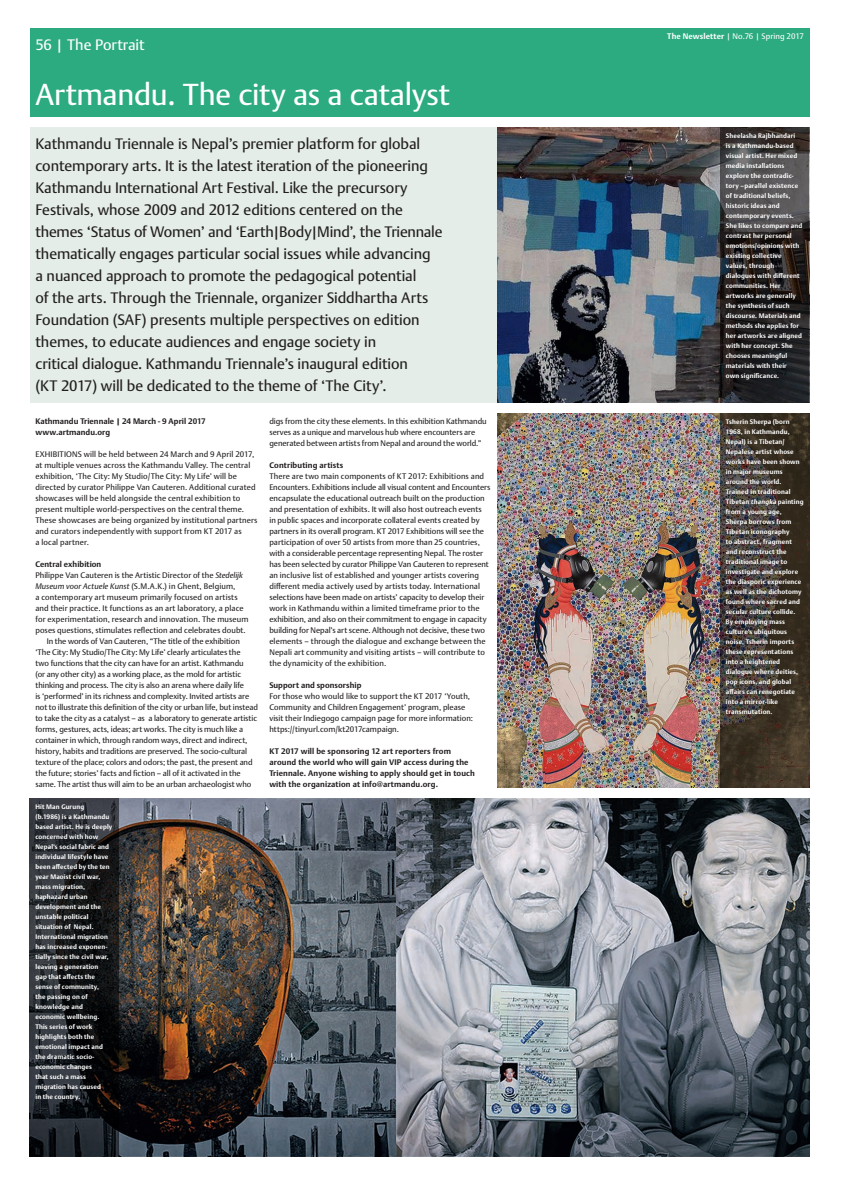
<style>
.page{position:relative;width:845px;height:1185px;background:#fff}
.page>*{position:absolute;margin:0;border:0;box-sizing:border-box;transform-origin:0 0}
.t1{font:30px "DTL Argo TPRO";letter-spacing:-.01em;color:#fff}
.t2{font:15px/22px "DTL Argo TPRO";letter-spacing:-.005em;color:#231f20}
.t3{font:15px "DTL Argo TPRO";letter-spacing:-.005em;color:#fff}
.t4{font:8px/11px "DTL Argo TPRO";color:#231f20}
.t5{font:700 8px/11px "DTL Argo TPRO";letter-spacing:.01em;color:#231f20}
.t6{font:8px "DTL Argo TPRO";letter-spacing:.01em;color:#fff}
.t7{font:700 6.5px/10px "DTL Argo TPRO";letter-spacing:.02em;color:#fff}
.s1{font-style:italic}
.s2{font-weight:700}
</style>
<div class="page">
<img style="left:119px;top:798px;width:690px;height:359px">
<div style="left:30px;top:127px;width:779px;height:275px;background:#e4ede8"></div>
<img style="left:497px;top:413px;width:223px;height:374px">
<img style="left:497px;top:127px;width:223px;height:275px">
<svg style="left:720px;top:413px;width:89px;height:374px;background:#3f362d"></svg>
<svg style="left:30px;top:798px;width:89px;height:359px;background:#1f2125"></svg>
<svg style="left:720px;top:127px;width:89px;height:275px;background:#312e2f"></svg>
<div style="left:30px;top:28px;width:779px;height:88px;background:#2caa80"></div>
<h2 class="t3" style="left:35px;top:36px;width:111px">56 | The Portrait</h2>
<h1 class="t1" style="left:35px;top:77px;width:416px">Artmandu. The city as a catalyst</h1>
<p class="t2" style="left:35px;top:133px;width:409px">Kathmandu Triennale is Nepal’s premier platform for global contemporary arts. It is the latest iteration of the pioneering Kathmandu International Art Festival. Like the precursory Festivals, whose 2009 and 2012 editions centered on the themes ‘Status of Women’ and ‘Earth|Body|Mind’, the Triennale thematically engages particular social issues while advancing<br>a nuanced approach to promote the pedagogical potential<br>of the arts. Through the Triennale, organizer Siddhartha Arts Foundation (SAF) presents multiple perspectives on edition themes, to educate audiences and engage society in<br>critical dialogue. Kathmandu Triennale’s inaugural edition<br>(KT 2017) will be dedicated to the theme of ‘The City’.</p>
<p class="t5" style="left:35px;top:416px;width:172px">Kathmandu Triennale | 24 March - 9 April 2017 www.artmandu.org</p>
<p class="t4" style="left:35px;top:449px;width:224px">EXHIBITIONS will be held between 24 March and 9 April 2017, at multiple venues across the Kathmandu Valley. The central exhibition, ‘The City: My Studio/The City: My Life’ will be directed by curator Philippe Van Cauteren. Additional curated showcases will be held alongside the central exhibition to present multiple world-perspectives on the central theme.<br>These showcases are being organized by institutional partners and curators independently with support from KT 2017 as<br>a local partner.</p>
<p class="t5" style="left:35px;top:559px;width:67px">Central exhibition</p>
<p class="t4" style="left:35px;top:570px;width:209px">Philippe Van Cauteren is the Artistic Director of the <span class="s1">Stedelijk</span></p>
<p class="t4" style="left:35px;top:581px;width:201px"><span class="s1">Museum voor Actuele Kunst</span> (S.M.A.K.) in Ghent, Belgium,</p>
<p class="t4" style="left:35px;top:592px;width:204px">a contemporary art museum primarily focused on artists</p>
<p class="t4" style="left:35px;top:603px;width:210px">and their practice. It functions as an art laboratory, a place</p>
<p class="t4" style="left:35px;top:614px;width:215px">for experimentation, research and innovation. The museum</p>
<p class="t4" style="left:35px;top:625px;width:212px">poses questions, stimulates reflection and celebrates doubt.</p>
<p class="t4" style="left:47px;top:636px;width:195px">In the words of Van Cauteren, “The title of the exhibition</p>
<p class="t4" style="left:35px;top:647px;width:207px">‘The City: My Studio/The City: My Life’ clearly articulates the</p>
<p class="t4" style="left:35px;top:658px;width:210px">two functions that the city can have for an artist. Kathmandu</p>
<p class="t4" style="left:35px;top:669px;width:207px">(or any other city) as a working place, as the mold for artistic</p>
<p class="t4" style="left:35px;top:680px;width:210px">thinking and process. The city is also an arena where daily life</p>
<p class="t4" style="left:35px;top:691px;width:215px">is ‘performed’ in its richness and complexity. Invited artists are</p>
<p class="t4" style="left:35px;top:702px;width:224px">not to illustrate this definition of the city or urban life, but instead</p>
<p class="t4" style="left:35px;top:713px;width:223px">to take the city as a catalyst – as a laboratory to generate artistic</p>
<p class="t4" style="left:35px;top:724px;width:209px">forms, gestures, acts, ideas; art works. The city is much like a</p>
<p class="t4" style="left:35px;top:735px;width:214px">container in which, through random ways, direct and indirect,</p>
<p class="t4" style="left:35px;top:746px;width:213px">history, habits and traditions are preserved. The socio-cultural</p>
<p class="t4" style="left:35px;top:757px;width:219px">texture of the place; colors and odors; the past, the present and</p>
<p class="t4" style="left:35px;top:768px;width:207px">the future; stories’ facts and fiction – all of it activated in the</p>
<p class="t4" style="left:35px;top:779px;width:217px">same. The artist thus will aim to be an urban archaeologist who</p>
<p class="t4" style="left:269px;top:416px;width:219px">digs from the city these elements. In this exhibition Kathmandu serves as a unique and marvelous hub where encounters are generated between artists from Nepal and around the world.”</p>
<p class="t5" style="left:269px;top:460px;width:75px">Contributing artists</p>
<p class="t4" style="left:269px;top:471px;width:223px">There are two main components of KT 2017: Exhibitions and Encounters. Exhibitions include all visual content and Encounters encapsulate the educational outreach built on the production and presentation of exhibits. It will also host outreach events<br>in public spaces and incorporate collateral events created by partners in its overall program. KT 2017 Exhibitions will see the participation of over 50 artists from more than 25 countries, with a considerable percentage representing Nepal. The roster has been selected by curator Philippe Van Cauteren to represent an inclusive list of established and younger artists covering different media actively used by artists today. International selections have been made on artists’ capacity to develop their work in Kathmandu within a limited timeframe prior to the exhibition, and also on their commitment to engage in capacity building for Nepal’s art scene. Although not decisive, these two elements – through the dialogue and exchange between the Nepali art community and visiting artists – will contribute to the dynamicity of the exhibition.</p>
<p class="t5" style="left:269px;top:680px;width:94px">Support and sponsorship</p>
<p class="t4" style="left:269px;top:691px;width:205px">For those who would like to support the KT 2017 ‘Youth, Community and Children Engagement’ program, please visit their Indiegogo campaign page for more information: https://tinyurl.com/kt2017campaign.</p>
<p class="t5" style="left:269px;top:746px;width:207px">KT 2017 will be sponsoring 12 art reporters from around the world who will gain VIP access during the Triennale. Anyone wishing to apply should get in touch with the organization at info@artmandu.org.</p>
<p class="t7" style="left:35px;top:802px;width:78px">Hit Man Gurung<br>(b.1986) is a Kathmandu based artist. He is deeply concerned with how<br>Nepal’s social fabric and individual lifestyle have been affected by the ten year Maoist civil war, mass migration, haphazard urban development and the unstable political situation of Nepal.<br>International migration has increased exponen&shy;tially since the civil war, leaving a generation<br>gap that affects the sense of community,<br>the passing on of knowledge and economic wellbeing.<br>This series of work highlights both the emotional impact and the dramatic socio&shy;economic changes<br>that such a mass migration has caused<br>in the country.</p>
<p class="t6" style="left:667px;top:32px;width:138px"><span class="s2">The Newsletter</span> | No.76 | Spring 2017</p>
<p class="t7" style="left:726px;top:131px;width:78px">Sheelasha Rajbhandari<br>is a Kathmandu-based visual artist. Her mixed media installations explore the contradic&shy;tory –parallel existence of traditional beliefs, historic ideas and contemporary events.<br>She likes to compare and contrast her personal emotions/opinions with existing collective values, through dialogues with different communities. Her artworks are generally the synthesis of such discourse. Materials and methods she applies for her artworks are aligned with her concept. She chooses meaningful materials with their<br>own significance.</p>
<p class="t7" style="left:726px;top:417px;width:79px">Tsherin Sherpa (born<br>1968, in Kathmandu,<br>Nepal) is a Tibetan/<br>Nepalese artist whose works have been shown in major museums around the world.<br>Trained in traditional<br>Tibetan <span class="s1">thangka</span> painting from a young age,<br>Sherpa borrows from<br>Tibetan iconography<br>to abstract, fragment and reconstruct the traditional image to investigate and explore the diasporic experience as well as the dichotomy found where sacred and secular culture collide.<br>By employing mass culture’s ubiquitous noise, Tsherin imports these representations into a heightened dialogue where deities, pop icons, and global affairs can renegotiate into a mirror-like transmutation.</p>
</div>
